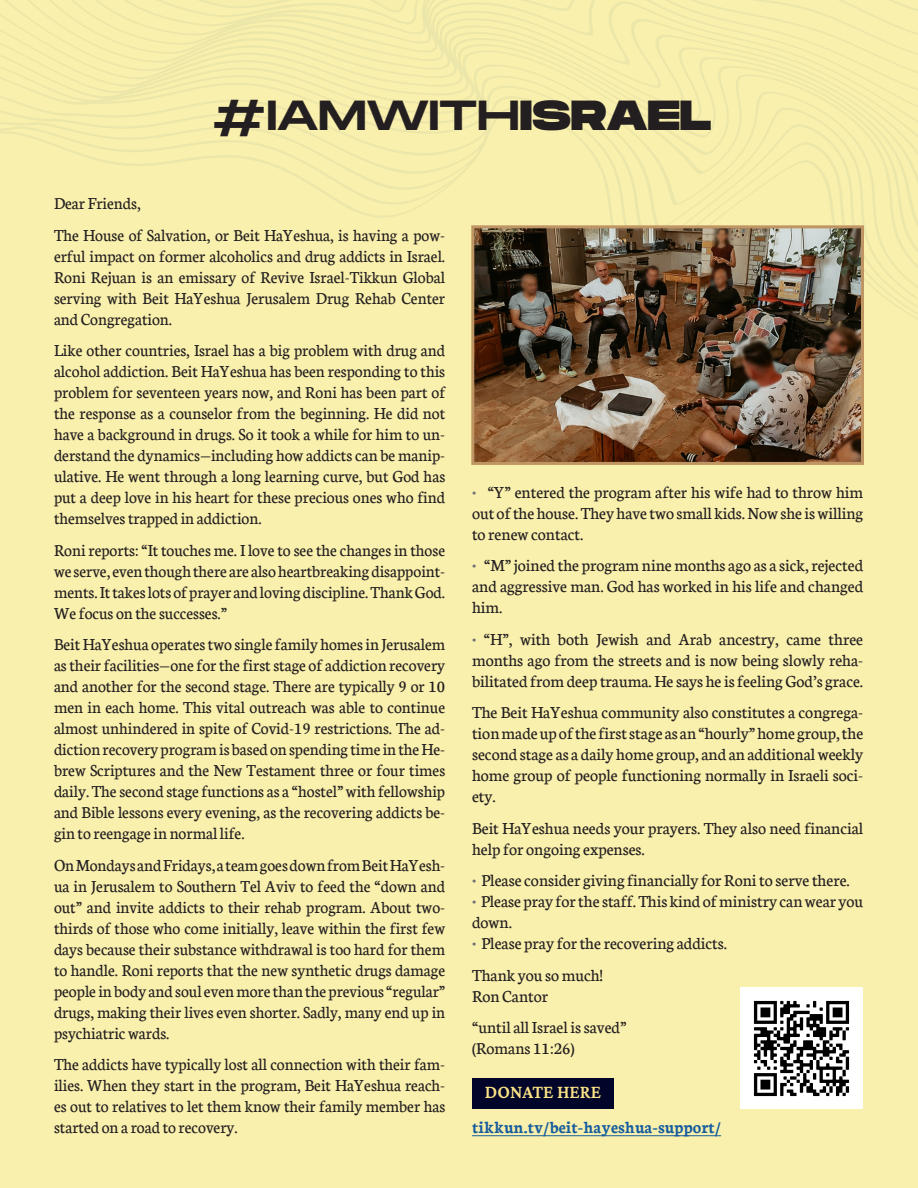
<style>
.page{position:relative;width:918px;height:1188px;background:#faf0ad}
.page>*{position:absolute;margin:0;border:0;box-sizing:border-box;transform-origin:0 0}
.t1{font:42px "Monument Extended";letter-spacing:-.03em;color:#231f20}
.t2{font:200 19.5px "Crimson Pro";color:#fbe286;scale:.95 1}
.t3{font:18px/21px "Neuton";color:#231f20;text-align:justify;scale:.96 1}
.t4{font:18px/21px "Neuton";color:#231f20;text-align:justify}
.t5{font:700 18px "Neuton";color:#175d9e}
.s1{font-weight:800}
.s2{color:#707176}
</style>
<div class="page">
<hr style="left:472px;top:1135px;width:249px;height:1px;background:#175d9e">
<img style="left:475px;top:229px;width:385px;height:232px">
<div style="left:471px;top:225px;width:393px;height:240px;border:3px solid #be9563"></div>
<img style="left:741px;top:987px;width:122px;height:121px">
<div style="left:472px;top:1078px;width:142px;height:30px;background:#01052a"></div>
<p class="t1" style="left:212px;top:85px;width:501px">#IAMWITH<span class="s1">ISRAEL</span></p>
<p class="t3" style="left:54px;top:193px;width:92px">Dear Friends,</p>
<p class="t3" style="left:54px;top:224px;width:409px">The House of Salvation, or Beit HaYeshua, is having a pow&shy;erful impact on former alcoholics and drug addicts in Israel.<br>Roni Rejuan is an emissary of Revive Israel-Tikkun Global serving with Beit HaYeshua Jerusalem Drug Rehab Center and Congregation.</p>
<p class="t3" style="left:54px;top:340px;width:409px">Like other countries, Israel has a big problem with drug and alcohol addiction. Beit HaYeshua has been responding to this problem for seventeen years now, and Roni has been part of the response as a counselor from the beginning. He did not have a background in drugs. So it took a while for him to un&shy;derstand the dynamics—including how addicts can be manip&shy;ulative. He went through a long learning curve, but God has put a deep love in his heart for these precious ones who find themselves trapped in addiction.</p>
<p class="t3" style="left:54px;top:539px;width:409px">Roni reports: “It touches me. I love to see the changes in those we serve, even though there are also heartbreaking disappoint&shy;ments. It takes lots of prayer and loving discipline. Thank God.<br>We focus on the successes.”</p>
<p class="t3" style="left:54px;top:634px;width:409px">Beit HaYeshua operates two single family homes in Jerusalem as their facilities—one for the first stage of addiction recovery and another for the second stage. There are typically 9 or 10 men in each home. This vital outreach was able to continue almost unhindered in spite of Covid-19 restrictions. The ad&shy;diction recovery program is based on spending time in the He&shy;brew Scriptures and the New Testament three or four times daily. The second stage functions as a “hostel” with fellowship and Bible lessons every evening, as the recovering addicts be&shy;gin to reengage in normal life.</p>
<p class="t3" style="left:54px;top:854px;width:409px">On Mondays and Fridays, a team goes down from Beit HaYesh&shy;ua in Jerusalem to Southern Tel Aviv to feed the “down and out” and invite addicts to their rehab program. About two&shy;thirds of those who come initially, leave within the first few days because their substance withdrawal is too hard for them to handle. Roni reports that the new synthetic drugs damage people in body and soul even more than the previous “regular” drugs, making their lives even shorter. Sadly, many end up in psychiatric wards.</p>
<p class="t3" style="left:54px;top:1054px;width:409px">The addicts have typically lost all connection with their fam&shy;ilies. When they start in the program, Beit HaYeshua reach&shy;es out to relatives to let them know their family member has started on a road to recovery.</p>
<p class="t4" style="left:472px;top:482px;width:393px"><span class="s2">•</span> “Y” entered the program after his wife had to throw him out of the house. They have two small kids. Now she is willing to renew contact.</p>
<p class="t4" style="left:472px;top:555px;width:393px"><span class="s2">•</span> “M” joined the program nine months ago as a sick, rejected and aggressive man. God has worked in his life and changed him.</p>
<p class="t4" style="left:472px;top:629px;width:393px"><span class="s2">•</span> “H”, with both Jewish and Arab ancestry, came three months ago from the streets and is now being slowly reha&shy;bilitated from deep trauma. He says he is feeling God’s grace.</p>
<p class="t4" style="left:472px;top:702px;width:393px">The Beit HaYeshua community also constitutes a congrega&shy;tion made up of the first stage as an “hourly” home group, the second stage as a daily home group, and an additional weekly home group of people functioning normally in Israeli soci&shy;ety.</p>
<p class="t4" style="left:472px;top:818px;width:393px">Beit HaYeshua needs your prayers. They also need financial help for ongoing expenses.</p>
<p class="t4" style="left:472px;top:870px;width:379px"><span class="s2">•</span> Please consider giving financially for Roni to serve there.</p>
<p class="t4" style="left:472px;top:891px;width:393px"><span class="s2">•</span> Please pray for the staff. This kind of ministry can wear you down.</p>
<p class="t4" style="left:472px;top:933px;width:257px"><span class="s2">•</span> Please pray for the recovering addicts.</p>
<p class="t4" style="left:472px;top:965px;width:133px">Thank you so much!</p>
<p class="t4" style="left:472px;top:986px;width:78px">Ron Cantor</p>
<p class="t4" style="left:472px;top:1017px;width:156px">“until all Israel is saved”</p>
<p class="t4" style="left:472px;top:1038px;width:104px">(Romans 11:26)</p>
<p class="t2" style="left:485px;top:1079px;width:124px">DONATE HERE</p>
<p class="t5" style="left:472px;top:1117px;width:250px">tikkun.tv/beit-hayeshua-support/</p>
</div>
